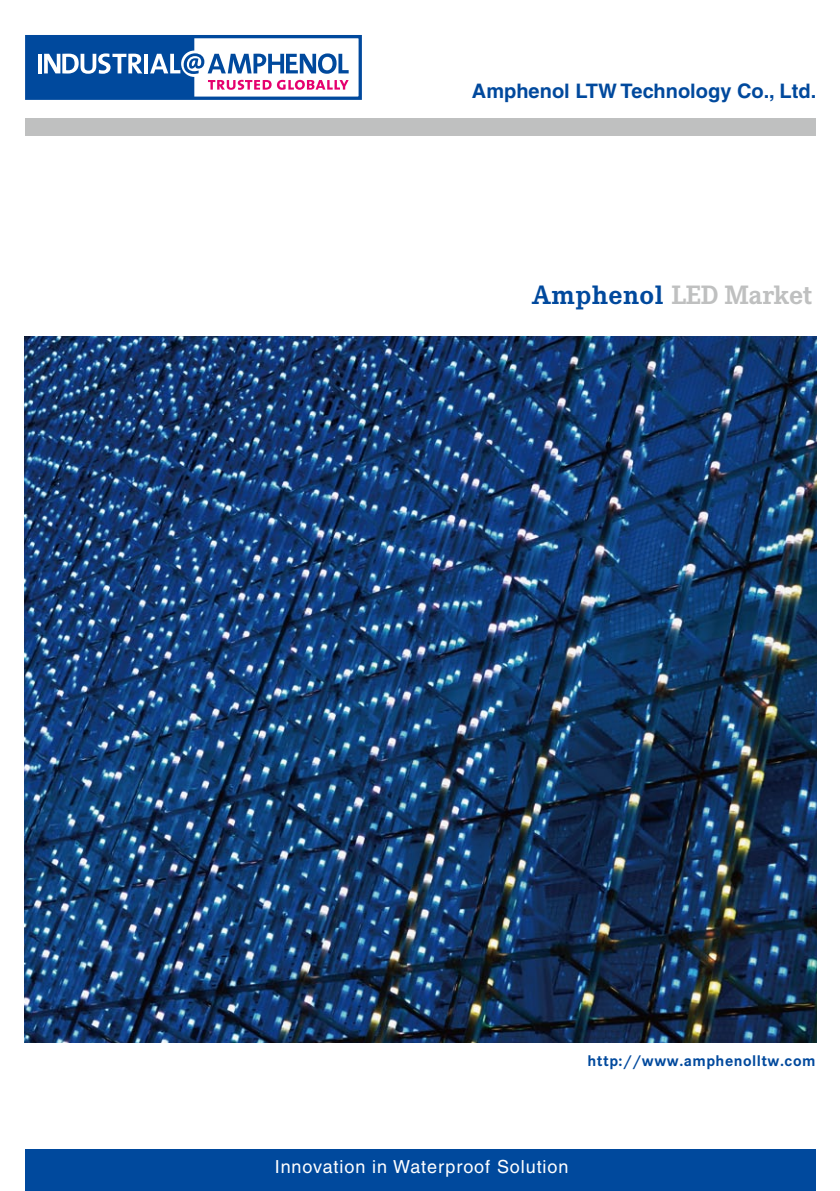
<style>
.page{position:relative;width:840px;height:1191px;background:#fff}
.page>*{position:absolute;margin:0;border:0;box-sizing:border-box;transform-origin:0 0}
.t1{font:700 27.6px "Corporate E";color:#bfc0c0}
.t2{font:700 20px "Helvetica";color:#00499d}
.t3{font:18px "Helvetica";letter-spacing:.05em;color:#fff}
.t4{font:700 16px "Corporate S";letter-spacing:.03em;color:#00499d}
.s1{color:#00499d}
</style>
<div class="page">
<img style="left:24px;top:336px;width:792px;height:706px">
<div style="left:25px;top:118px;width:790px;height:17px;background:#bfc0c0"></div>
<div style="left:25px;top:35px;width:336px;height:65px;border:3px solid #00499d"></div>
<svg style="left:27px;top:37px;width:321px;height:61px"></svg>
<div style="left:25px;top:1150px;width:790px;height:41px;background:#00499d"></div>
<p class="t2" style="left:471px;top:79px;width:346px">Amphenol LTW Technology Co., Ltd.</p>
<h1 class="t1" style="left:531px;top:275px;width:282px"><span class="s1">Amphenol</span> LED Market</h1>
<p class="t4" style="left:587px;top:1048px;width:229px">http://www.amphenolltw.com</p>
<p class="t3" style="left:275px;top:1156px;width:295px">Innovation in Waterproof Solution</p>
</div>
